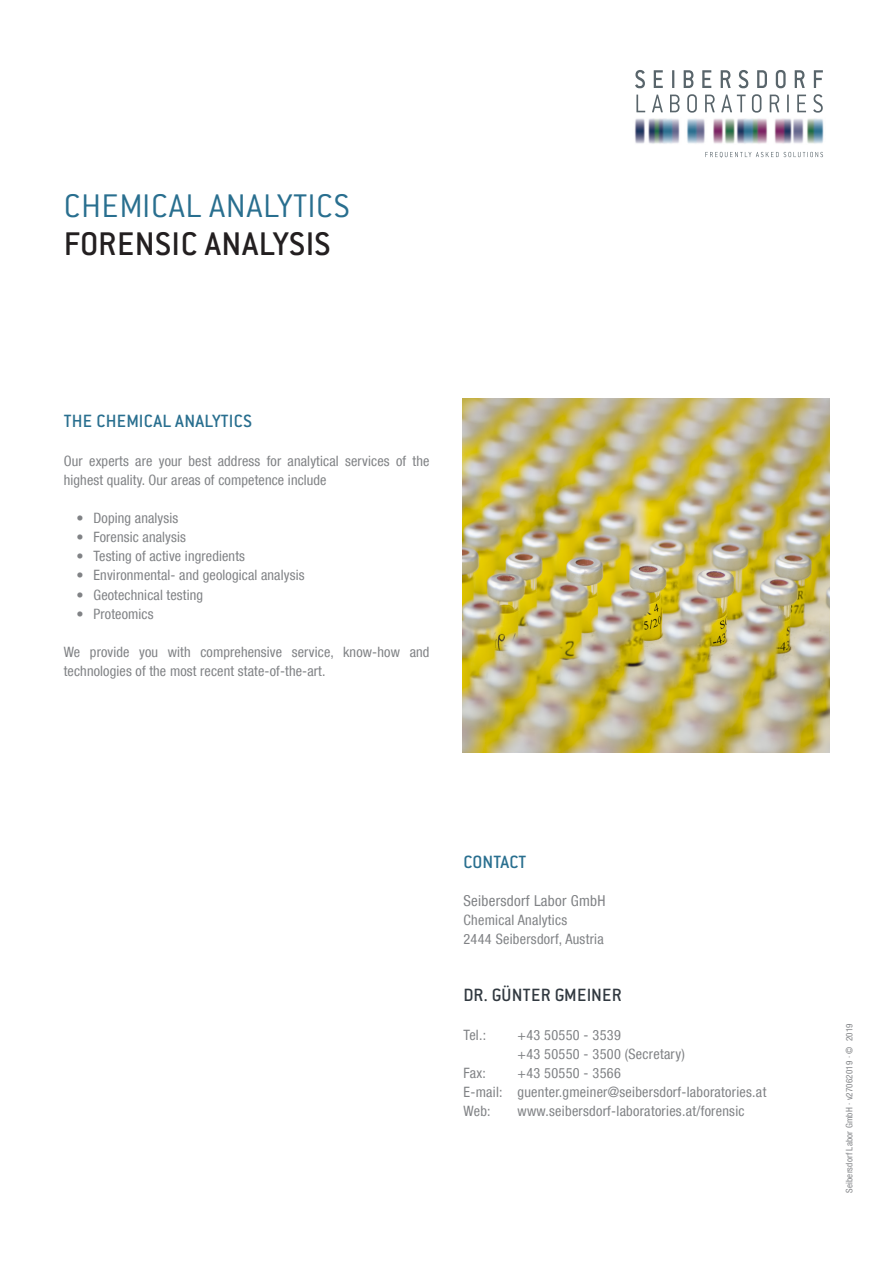
<style>
.page{position:relative;width:893px;height:1263px;background:#fff}
.page>*{position:absolute;margin:0;border:0;box-sizing:border-box;transform-origin:0 0}
.t1{font:300 36px "Conduit ITC Pro";letter-spacing:.015em;color:#296f8f}
.t2{font:500 36px "Conduit ITC Pro";color:#231f20}
.Überschrift3-blau{font:500 19.5px "Conduit ITC Pro";letter-spacing:.015em;color:#296f8f}
.TEXT{font:500 19.5px "Conduit ITC Pro";letter-spacing:.015em;color:#313940}
.TEXT-2{font:500 19.5px "Conduit ITC Pro";color:#296f8f}
.TEXT-3{font:condensed 15px "Helvetica Neue LT Com";letter-spacing:.02em;color:#808285}
.Fließtext{font:condensed 14.25px/19.2px "Helvetica Neue LT Com";letter-spacing:.01em;color:#808285}
.TEXT-4{font:condensed 14.25px/19.2px "Helvetica Neue LT Com";letter-spacing:.02em;color:#808285}
.t3{font:condensed 9px "Helvetica Neue LT Com";letter-spacing:.02em;color:#808285}
</style>
<div class="page">
<svg style="left:635px;top:70px;width:10px;height:18px"></svg>
<svg style="left:654px;top:70px;width:9px;height:18px"></svg>
<svg style="left:672px;top:70px;width:2px;height:18px"></svg>
<svg style="left:684px;top:70px;width:9px;height:18px"></svg>
<svg style="left:702px;top:70px;width:9px;height:18px"></svg>
<svg style="left:721px;top:70px;width:10px;height:18px"></svg>
<svg style="left:739px;top:70px;width:9px;height:18px"></svg>
<svg style="left:757px;top:70px;width:10px;height:18px"></svg>
<svg style="left:776px;top:70px;width:10px;height:18px"></svg>
<svg style="left:795px;top:70px;width:10px;height:18px"></svg>
<svg style="left:814px;top:70px;width:9px;height:18px"></svg>
<svg style="left:636px;top:95px;width:9px;height:17px"></svg>
<svg style="left:652px;top:95px;width:11px;height:17px"></svg>
<svg style="left:670px;top:95px;width:9px;height:17px"></svg>
<svg style="left:687px;top:94px;width:10px;height:19px"></svg>
<svg style="left:705px;top:95px;width:10px;height:17px"></svg>
<svg style="left:721px;top:95px;width:25px;height:17px"></svg>
<svg style="left:752px;top:94px;width:9px;height:19px"></svg>
<svg style="left:770px;top:95px;width:9px;height:17px"></svg>
<svg style="left:787px;top:95px;width:2px;height:17px"></svg>
<svg style="left:797px;top:95px;width:9px;height:17px"></svg>
<svg style="left:813px;top:94px;width:10px;height:19px"></svg>
<img style="left:634px;top:118px;width:190px;height:26px">
<svg style="left:705px;top:152px;width:118px;height:6px"></svg>
<img style="left:463px;top:399px;width:366px;height:354px">
<p class="t1" style="left:64px;top:186px;width:288px">CHEMICAL ANALYTICS</p>
<p class="t2" style="left:64px;top:224px;width:269px">FORENSIC ANALYSIS</p>
<p class="Überschrift3-blau" style="left:64px;top:410px;width:190px">THE CHEMICAL ANALYTICS</p>
<p class="Fließtext" style="left:64px;top:451px;width:367px">Our experts are your best address for analytical services of the highest quality. Our areas of competence include</p>
<p class="Fließtext" style="left:77px;top:508px;width:103px">• Doping analysis</p>
<p class="Fließtext" style="left:77px;top:527px;width:111px">• Forensic analysis</p>
<p class="Fließtext" style="left:77px;top:546px;width:170px">• Testing of active ingredients</p>
<p class="Fließtext" style="left:77px;top:566px;width:229px">• Environmental- and geological analysis</p>
<p class="Fließtext" style="left:77px;top:585px;width:128px">• Geotechnical testing</p>
<p class="Fließtext" style="left:77px;top:604px;width:79px">• Proteomics</p>
<p class="Fließtext" style="left:64px;top:642px;width:367px">We provide you with comprehensive service, know-how and technologies of the most recent state-of-the-art.</p>
<p class="TEXT-2" style="left:463px;top:850px;width:64px">CONTACT</p>
<p class="TEXT-3" style="left:463px;top:892px;width:144px">Seibersdorf Labor GmbH</p>
<p class="TEXT-4" style="left:463px;top:910px;width:142px">Chemical Analytics<br>2444 Seibersdorf, Austria</p>
<p class="TEXT" style="left:463px;top:984px;width:160px">DR. GÜNTER GMEINER</p>
<p class="TEXT-4" style="left:463px;top:1025px;width:24px">Tel.:</p>
<p class="TEXT-4" style="left:517px;top:1025px;width:169px">+43 50550 - 3539<br>+43 50550 - 3500 (Secretary)</p>
<p class="TEXT-4" style="left:463px;top:1063px;width:24px">Fax:</p>
<p class="TEXT-4" style="left:463px;top:1063px;width:304px;text-indent:54px">+43 50550 - 3566<br>E-mail: guenter.gmeiner@seibersdorf-laboratories.at<br>Web:</p>
<p class="TEXT-4" style="left:517px;top:1101px;width:229px">www.seibersdorf-laboratories.at/forensic</p>
<p class="t3" style="left:844px;top:1193px;width:171px;rotate:-90deg">Seibersdorf Labor GmbH · v27062019 · © 2019</p>
</div>
